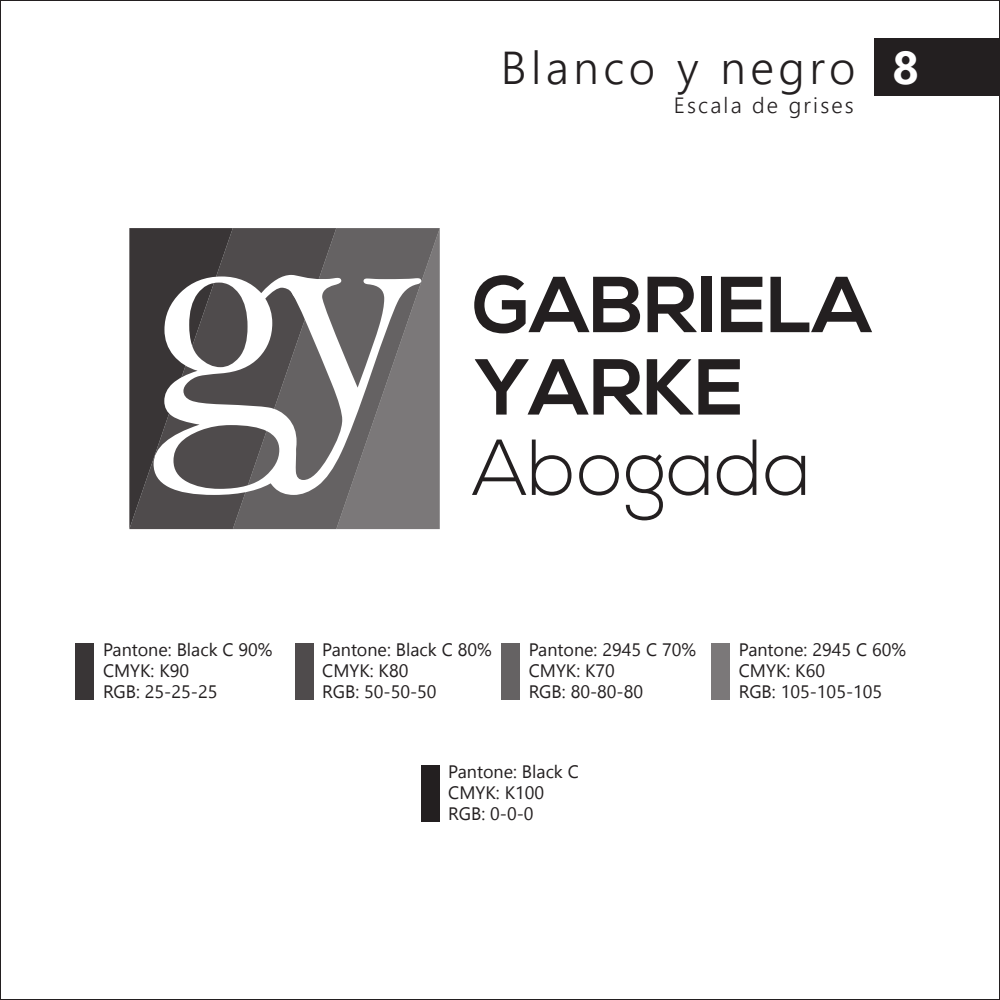
<style>
.page{position:relative;width:1000px;height:1000px;background:#fff}
.page>*{position:absolute;margin:0;border:0;box-sizing:border-box;transform-origin:0 0}
.t1{font:300 46px "Nirmala UI";letter-spacing:.1em;color:#231f20}
.t2{font:300 22px "Nirmala UI";letter-spacing:.1em;color:#231f20}
.t3{font:18px/20.8px "Nirmala UI";color:#231f20}
.s1{font-weight:700;color:#fff}
</style>
<div class="page">
<div style="left:874px;top:38px;width:126px;height:58px;background:#231f20"></div>
<svg style="left:474px;top:275px;width:166px;height:58px"></svg>
<svg style="left:648px;top:277px;width:49px;height:55px"></svg>
<div style="left:701px;top:277px;width:10px;height:55px;background:#231f20"></div>
<svg style="left:721px;top:277px;width:41px;height:55px"></svg>
<svg style="left:770px;top:277px;width:102px;height:55px"></svg>
<svg style="left:475px;top:359px;width:265px;height:56px"></svg>
<svg style="left:472px;top:440px;width:54px;height:55px"></svg>
<svg style="left:532px;top:440px;width:39px;height:56px"></svg>
<svg style="left:579px;top:455px;width:40px;height:40px"></svg>
<svg style="left:626px;top:454px;width:37px;height:66px"></svg>
<svg style="left:669px;top:455px;width:40px;height:41px"></svg>
<svg style="left:717px;top:440px;width:39px;height:56px"></svg>
<svg style="left:765px;top:455px;width:41px;height:41px"></svg>
<svg style="left:129px;top:228px;width:311px;height:301px"></svg>
<div style="left:76px;top:643px;width:18px;height:57px;background:#393536"></div>
<div style="left:502px;top:643px;width:18px;height:57px;background:#656263"></div>
<div style="left:712px;top:643px;width:18px;height:57px;background:#7b7879"></div>
<div style="left:295px;top:643px;width:18px;height:57px;background:#4f4b4c"></div>
<div style="left:421px;top:765px;width:18px;height:57px;background:#231f20"></div>
<h1 class="t1" style="left:501px;top:30px;width:420px">Blanco y negro <span class="s1">8</span></h1>
<p class="t2" style="left:674px;top:87px;width:182px">Escala de grises</p>
<p class="t3" style="left:103px;top:638px;width:171px">Pantone: Black C 90%<br>CMYK: K90<br>RGB: 25-25-25</p>
<p class="t3" style="left:529px;top:638px;width:169px">Pantone: 2945 C 70%<br>CMYK: K70<br>RGB: 80-80-80</p>
<p class="t3" style="left:739px;top:638px;width:169px">Pantone: 2945 C 60%<br>CMYK: K60<br>RGB: 105-105-105</p>
<p class="t3" style="left:322px;top:638px;width:171px">Pantone: Black C 80%<br>CMYK: K80<br>RGB: 50-50-50</p>
<p class="t3" style="left:448px;top:760px;width:132px">Pantone: Black C<br>CMYK: K100<br>RGB: 0-0-0</p>
</div>
